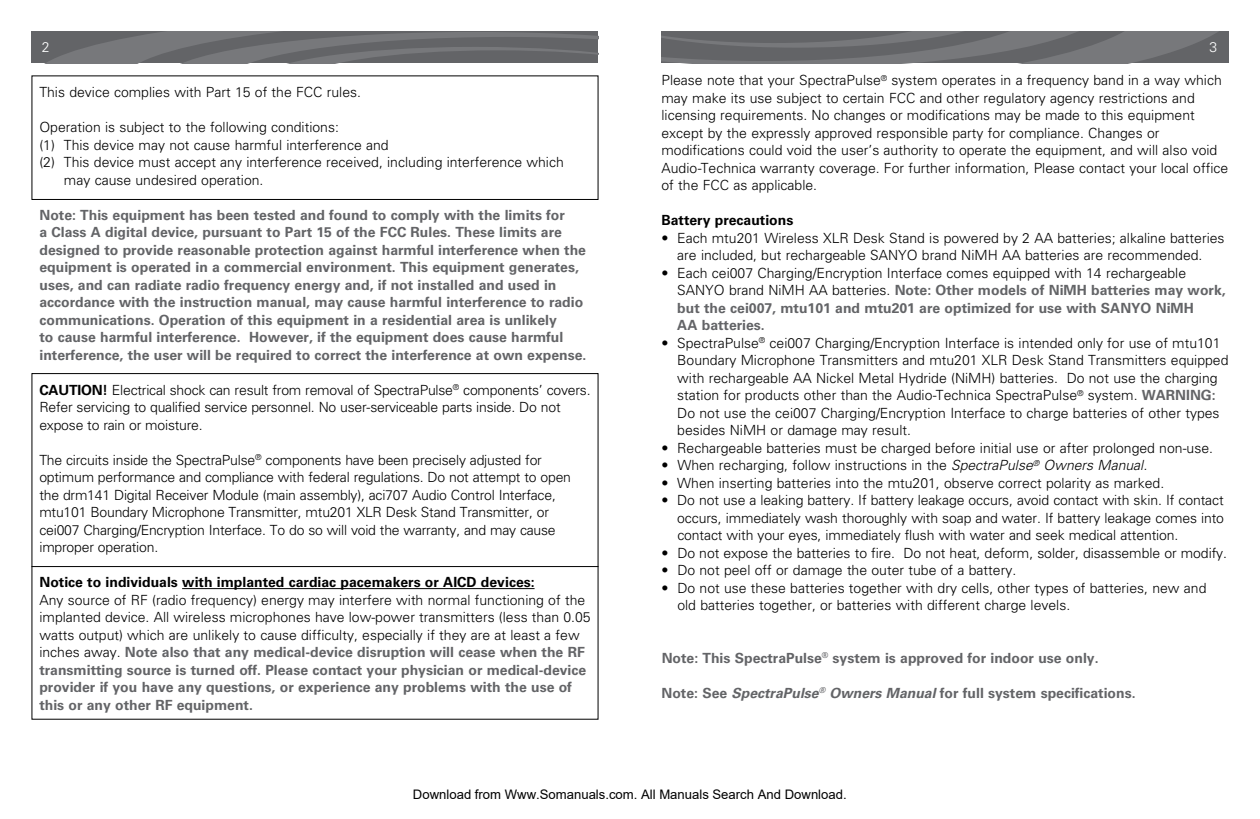
<style>
.page{position:relative;width:1260px;height:819px;background:#fff}
.page>*{position:absolute;margin:0;border:0;box-sizing:border-box;transform-origin:0 0}
.t1{font:300 14px/17.5px "Univers LT Std";color:#000}
.t2{font:700 14px/17.5px "Univers LT Std";color:#636467}
.t3{font:700 14px "Univers LT Std";color:#000}
.t4{font:300 14px "Univers LT Std";color:#fff}
.t5{font:13.12px "Arial";color:#000}
.s1{font-weight:700}
.s2{font-weight:700;color:#636467}
.s3{font-weight:300;color:#000}
.s4{font-style:italic}
</style>
<div class="page">
<div style="left:31px;top:75px;width:567px;height:125px;border:1px solid #000"></div>
<hr style="left:182px;top:588px;width:353px;height:1px;background:#000">
<svg style="left:31px;top:31px;width:567px;height:32px"></svg>
<svg style="left:32px;top:32px;width:566px;height:31px;background:#6b6c6f"></svg>
<hr style="left:32px;top:566px;width:566px;height:1px;background:#000">
<svg style="left:662px;top:31px;width:567px;height:32px"></svg>
<svg style="left:662px;top:32px;width:566px;height:31px;background:#6b6c6f"></svg>
<p class="t4" style="left:42px;top:39px;width:9px">2</p>
<p class="t4" style="left:1209px;top:39px;width:9px">3</p>
<p class="t1" style="left:39px;top:84px;width:323px">This device complies with Part 15 of the FCC rules.</p>
<p class="t1" style="left:39px;top:119px;width:301px">Operation is subject to the following conditions:</p>
<p class="t1" style="left:39px;top:136px;width:351px">(1) This device may not cause harmful interference and</p>
<p class="t1" style="left:39px;top:154px;width:526px">(2) This device must accept any interference received, including interference which</p>
<p class="t1" style="left:64px;top:171px;width:201px">may cause undesired operation.</p>
<p class="t2" style="left:39px;top:206px;width:548px">Note: This equipment has been tested and found to comply with the limits for<br>a Class A digital device, pursuant to Part 15 of the FCC Rules. These limits are designed to provide reasonable protection against harmful interference when the equipment is operated in a commercial environment. This equipment generates, uses, and can radiate radio frequency energy and, if not installed and used in accordance with the instruction manual, may cause harmful interference to radio communications. Operation of this equipment in a residential area is unlikely<br>to cause harmful interference. However, if the equipment does cause harmful interference, the user will be required to correct the interference at own expense.</p>
<p class="t1" style="left:39px;top:381px;width:553px"><span class="s1">CAUTION!</span> Electrical shock can result from removal of SpectraPulse<sup>®</sup> components’ covers.<br>Refer servicing to qualified service personnel. No user-serviceable parts inside. Do not expose to rain or moisture.</p>
<p class="t1" style="left:39px;top:451px;width:533px">The circuits inside the SpectraPulse<sup>®</sup> components have been precisely adjusted for optimum performance and compliance with federal regulations. Do not attempt to open the drm141 Digital Receiver Module (main assembly), aci707 Audio Control Interface, mtu101 Boundary Microphone Transmitter, mtu201 XLR Desk Stand Transmitter, or cei007 Charging/Encryption Interface. To do so will void the warranty, and may cause improper operation.</p>
<p class="t3" style="left:39px;top:574px;width:497px">Notice to individuals with implanted cardiac pacemakers or AICD devices:</p>
<p class="t1" style="left:39px;top:591px;width:553px">Any source of RF (radio frequency) energy may interfere with normal functioning of the implanted device. All wireless microphones have low-power transmitters (less than 0.05 watts output) which are unlikely to cause difficulty, especially if they are at least a few inches away. <span class="s2">Note also that any medical-device disruption will cease when the RF transmitting source is turned off. Please contact your physician or medical-device provider if you have any questions, or experience any problems with the use of this or any other RF equipment.</span></p>
<p class="t1" style="left:661px;top:72px;width:568px">Please note that your SpectraPulse<sup>®</sup> system operates in a frequency band in a way which may make its use subject to certain FCC and other regulatory agency restrictions and licensing requirements. No changes or modifications may be made to this equipment except by the expressly approved responsible party for compliance. Changes or modifications could void the user’s authority to operate the equipment, and will also void Audio-Technica warranty coverage. For further information, Please contact your local office of the FCC as applicable.</p>
<p class="t3" style="left:661px;top:212px;width:133px">Battery precautions</p>
<p class="t1" style="left:661px;top:229px;width:565px;text-align:center">• Each mtu201 Wireless XLR Desk Stand is powered by 2 AA batteries; alkaline batteries are included, but rechargeable SANYO brand NiMH AA batteries are recommended.</p>
<p class="t2" style="left:677px;top:264px;width:550px;text-indent:-16px"><span class="s3">• Each cei007 Charging/Encryption Interface comes equipped with 14 rechargeable SANYO brand NiMH AA batteries.</span> Note: Other models of NiMH batteries may work, but the cei007, mtu101 and mtu201 are optimized for use with SANYO NiMH<br>AA batteries.</p>
<p class="t1" style="left:677px;top:334px;width:553px;text-indent:-16px">• SpectraPulse<sup>®</sup> cei007 Charging/Encryption Interface is intended only for use of mtu101<br>Boundary Microphone Transmitters and mtu201 XLR Desk Stand Transmitters equipped with rechargeable AA Nickel Metal Hydride (NiMH) batteries. Do not use the charging station for products other than the Audio-Technica SpectraPulse<sup>®</sup> system. <span class="s2">WARNING:<br></span>Do not use the cei007 Charging/Encryption Interface to charge batteries of other types besides NiMH or damage may result.</p>
<p class="t1" style="left:662px;top:439px;width:553px">• Rechargeable batteries must be charged before initial use or after prolonged non-use.</p>
<p class="t1" style="left:662px;top:457px;width:487px">• When recharging, follow instructions in the <span class="s4">SpectraPulse</span><sup>®</sup> <span class="s4">Owners Manual.</span></p>
<p class="t1" style="left:662px;top:474px;width:504px">• When inserting batteries into the mtu201, observe correct polarity as marked.</p>
<p class="t1" style="left:677px;top:492px;width:548px;text-align:justify;text-indent:-16px">• Do not use a leaking battery. If battery leakage occurs, avoid contact with skin. If contact occurs, immediately wash thoroughly with soap and water. If battery leakage comes into contact with your eyes, immediately flush with water and seek medical attention.</p>
<p class="t1" style="left:662px;top:544px;width:567px">• Do not expose the batteries to fire. Do not heat, deform, solder, disassemble or modify.</p>
<p class="t1" style="left:662px;top:562px;width:356px">• Do not peel off or damage the outer tube of a battery.</p>
<p class="t1" style="left:677px;top:579px;width:531px;text-indent:-16px">• Do not use these batteries together with dry cells, other types of batteries, new and old batteries together, or batteries with different charge levels.</p>
<p class="t2" style="left:662px;top:649px;width:438px">Note: This SpectraPulse<sup>®</sup> system is approved for indoor use only.</p>
<p class="t2" style="left:661px;top:684px;width:476px">Note: See <span class="s4">SpectraPulse</span><sup>®</sup> <span class="s4">Owners Manual</span> for full system specifications.</p>
<p class="t5" style="left:413px;top:787px;width:435px">Download from Www.Somanuals.com. All Manuals Search And Download.</p>
</div>
